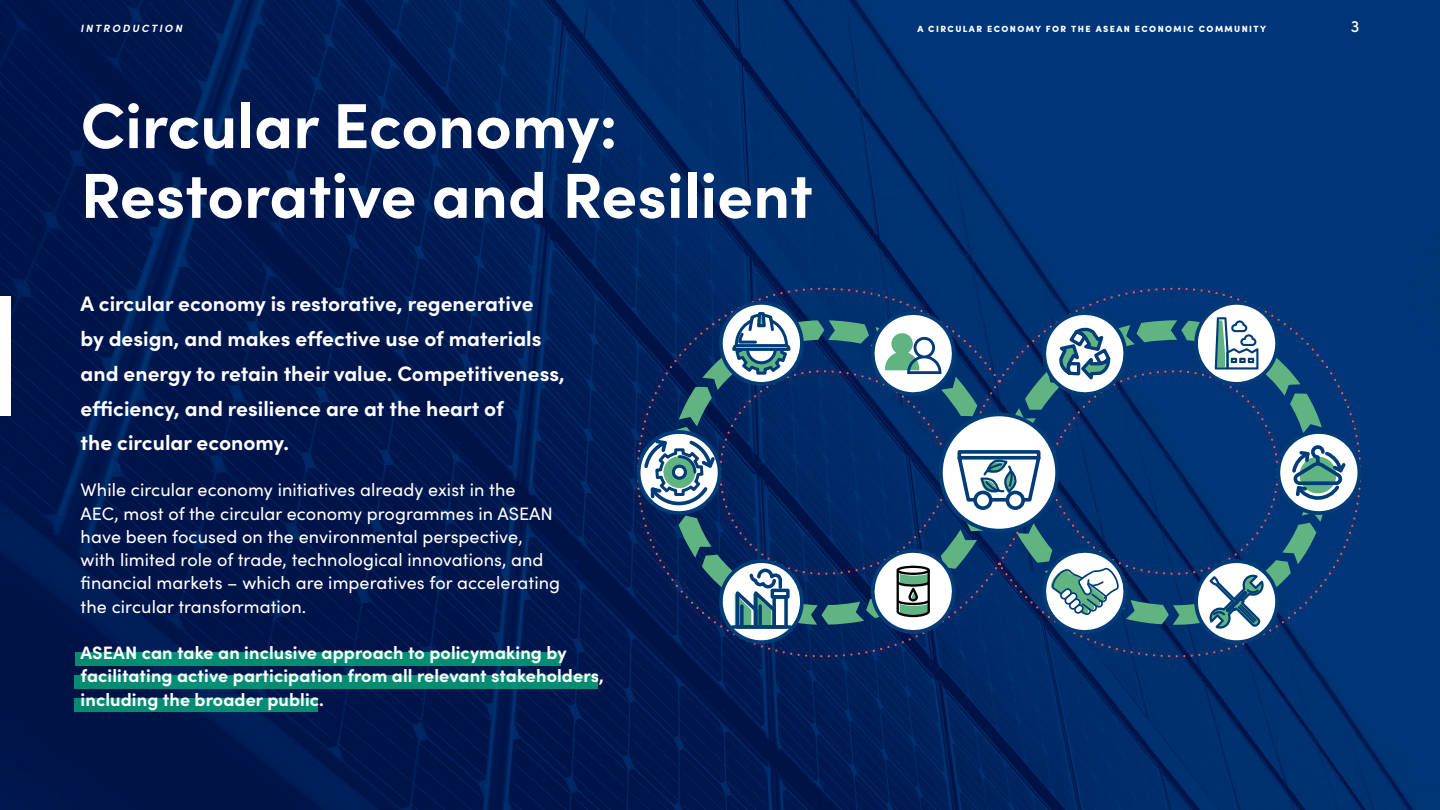
<style>
.page{position:relative;width:1440px;height:810px;background:#fff}
.page>*{position:absolute;margin:0;border:0;box-sizing:border-box;transform-origin:0 0}
.t1{font:700 63.75px/69.8px "Sofia Pro";color:#fff}
.t2{font:700 21px/34.9px "Sofia Pro";color:#fff}
.t3{font:18px/23.2px "Sofia Pro";letter-spacing:.005em;color:#fff}
.t4{font:700 18px/23.2px "Sofia Pro";letter-spacing:.005em;color:#fff}
.t5{font:500 16.5px "Sofia Pro";color:#fff}
.t6{font:italic 700 10.5px "Sofia Pro";letter-spacing:.21em;color:#fff}
.t7{font:900 9px "Sofia Pro";letter-spacing:.155em;color:#fff}
</style>
<div class="page">
<img style="left:0;top:0;width:1440px;height:810px">
<div style="left:75px;top:652px;width:485px;height:13px;background:#008d72"></div>
<div style="left:75px;top:676px;width:523px;height:13px;background:#008d72"></div>
<div style="left:75px;top:699px;width:243px;height:13px;background:#008d72"></div>
<svg style="left:636px;top:287px;width:362px;height:372px;background:#052159"></svg>
<svg style="left:998px;top:287px;width:364px;height:372px;background:#033373"></svg>
<svg style="left:1278px;top:432px;width:81px;height:81px"></svg>
<svg style="left:642px;top:283px;width:707px;height:370px;background:#2e5682"></svg>
<div style="left:772px;top:595px;width:16px;height:34px;border:3px solid #003c78"></div>
<div style="left:771px;top:589px;width:19px;height:10px;border:3px solid #003c78"></div>
<svg style="left:740px;top:606px;width:4px;height:19px"></svg>
<svg style="left:758px;top:606px;width:4px;height:19px"></svg>
<svg style="left:733px;top:625px;width:57px;height:4px"></svg>
<div style="left:0;top:296px;width:11px;height:120px;background:#fff"></div>
<p class="t6" style="left:81px;top:20px;width:103px">INTRODUCTION</p>
<p class="t7" style="left:918px;top:22px;width:350px">A CIRCULAR ECONOMY FOR THE ASEAN ECONOMIC COMMUNITY</p>
<p class="t5" style="left:1351px;top:14px;width:10px">3</p>
<h1 class="t1" style="left:81px;top:86px;width:734px">Circular Economy:<br>Restorative and Resilient</h1>
<p class="t2" style="left:81px;top:284px;width:486px">A circular economy is restorative, regenerative<br>by design, and makes effective use of materials and energy to retain their value. Competitiveness, efficiency, and resilience are at the heart of<br>the circular economy.</p>
<p class="t3" style="left:81px;top:477px;width:481px">While circular economy initiatives already exist in the<br>AEC, most of the circular economy programmes in ASEAN have been focused on the environmental perspective, with limited role of trade, technological innovations, and financial markets – which are imperatives for accelerating the circular transformation.</p>
<p class="t4" style="left:81px;top:640px;width:525px">ASEAN can take an inclusive approach to policymaking by facilitating active participation from all relevant stakeholders, including the broader public.</p>
</div>
